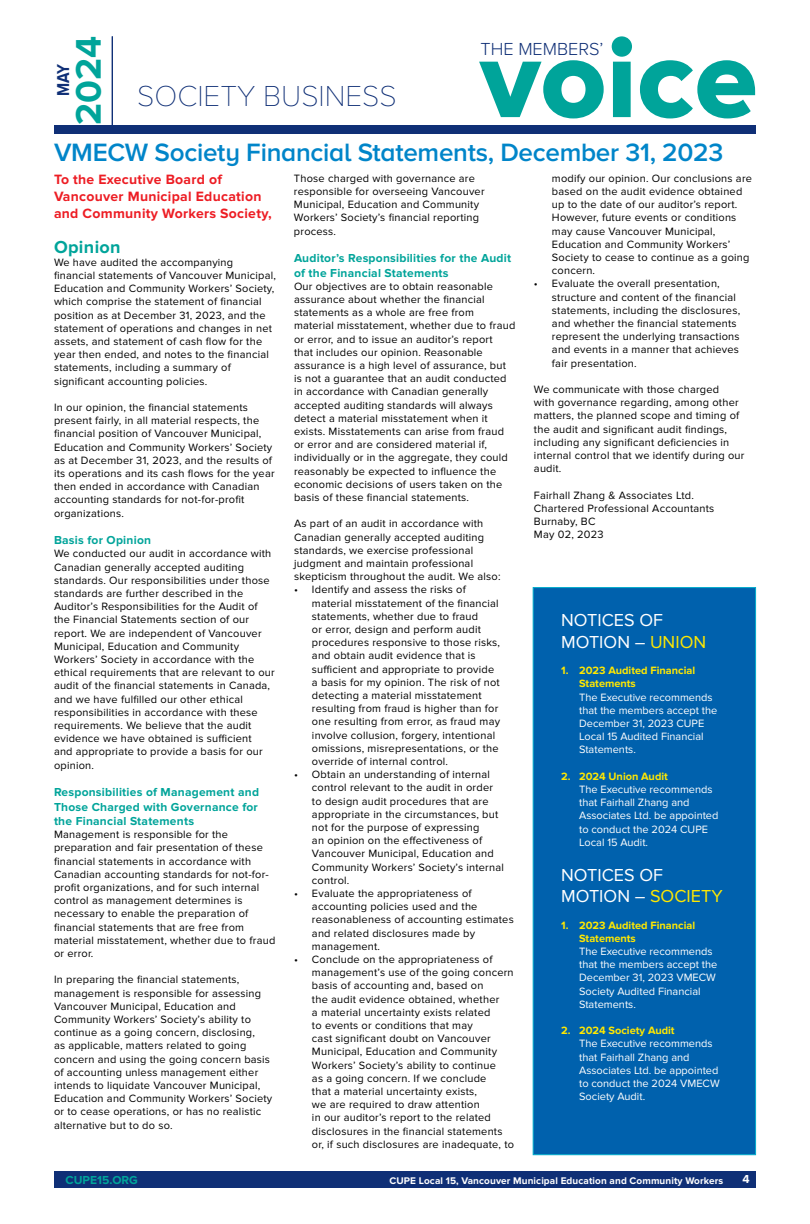
<style>
.page{position:relative;width:810px;height:1224px;background:#fff}
.page>*{position:absolute;margin:0;border:0;box-sizing:border-box;transform-origin:0 0}
.t1{font:114.8px "Proxima Nova A Extrabld";color:#00a49a}
.t2{font:700 36.9px "Proxima Nova A";color:#00a49a}
.t3{font:100 30px "Proxima Nova A";color:#0f2f76}
.t4{font:600 26px "Proxima Nova A";letter-spacing:-.01em;color:#0085c9}
.t5{font:300 18.1px "Proxima Nova A";color:#0f2f76}
.t6{font:18px/21.6px "Proxima Nova";color:#fff}
.t7{font:700 18px "Proxima Nova A";letter-spacing:.02em;color:#00a49a}
.t8{font:700 17.8px "Proxima Nova A";color:#0f2f76;scale:.86 1}
.t9{font:700 14px/16.8px "Proxima Nova";letter-spacing:.02em;color:#ed1d24}
.t10{font:700 12px/14.4px "Proxima Nova";letter-spacing:.02em;color:#00a49a;text-align:justify}
.t11{font:700 12px "Proxima Nova";color:#00a49a}
.t12{font:700 12px "Proxima Nova A";color:#fff}
.t13{font:11px/13.2px "Proxima Nova";letter-spacing:.02em;color:#000}
.t14{font:11px/13.2px "Proxima Nova";color:#fff}
.t15{font:700 11px/13.2px "Proxima Nova";color:#ffe800}
.t16{font:700 10px "Proxima Nova";letter-spacing:.01em;color:#fff}
.s1{color:#ffe800}
</style>
<div class="page">
<div style="left:54px;top:1171px;width:702px;height:17px;background:#0f2f76"></div>
<div style="left:54px;top:126px;width:702px;height:8px;background:#0f2f76"></div>
<hr style="left:112px;top:37px;width:1px;height:92px;background:#0f2f76">
<div style="left:533px;top:587px;width:223px;height:568px;background:#0061ad;border:1px solid #00accb"></div>
<h2 class="t2" style="left:68px;top:125px;width:91px;rotate:-90deg">2024</h2>
<h3 class="t8" style="left:53px;top:96px;width:39px;rotate:-90deg">MAY</h3>
<h3 class="t3" style="left:137px;top:80px;width:261px">SOCIETY BUSINESS</h3>
<h1 class="t1" style="left:480px;top:13px;width:279px">voice</h1>
<h3 class="t5" style="left:481px;top:39px;width:124px">THE MEMBERS’</h3>
<h3 class="t4" style="left:54px;top:138px;width:671px">VMECW Society Financial Statements, December 31, 2023</h3>
<p class="t9" style="left:54px;top:171px;width:219px">To the Executive Board of<br>Vancouver Municipal Education and Community Workers Society,</p>
<h3 class="t7" style="left:54px;top:236px;width:68px">Opinion</h3>
<p class="t13" style="left:54px;top:256px;width:223px">We have audited the accompanying financial statements of Vancouver Municipal, Education and Community Workers’ Society, which comprise the statement of financial position as at December 31, 2023, and the statement of operations and changes in net assets, and statement of cash flow for the year then ended, and notes to the financial statements, including a summary of significant accounting policies.</p>
<p class="t13" style="left:54px;top:401px;width:222px">In our opinion, the financial statements present fairly, in all material respects, the financial position of Vancouver Municipal, Education and Community Workers’ Society as at December 31, 2023, and the results of its operations and its cash flows for the year then ended in accordance with Canadian accounting standards for not-for-profit organizations.</p>
<p class="t10" style="left:54px;top:533px;width:99px">Basis for Opinion</p>
<p class="t13" style="left:54px;top:547px;width:222px">We conducted our audit in accordance with Canadian generally accepted auditing standards. Our responsibilities under those standards are further described in the Auditor’s Responsibilities for the Audit of the Financial Statements section of our report. We are independent of Vancouver Municipal, Education and Community Workers’ Society in accordance with the ethical requirements that are relevant to our audit of the financial statements in Canada, and we have fulfilled our other ethical responsibilities in accordance with these requirements. We believe that the audit evidence we have obtained is sufficient<br>and appropriate to provide a basis for our opinion.</p>
<p class="t10" style="left:54px;top:785px;width:207px">Responsibilities of Management and Those Charged with Governance for the Financial Statements</p>
<p class="t13" style="left:54px;top:828px;width:223px">Management is responsible for the preparation and fair presentation of these financial statements in accordance with Canadian accounting standards for not-for&shy;profit organizations, and for such internal control as management determines is necessary to enable the preparation of financial statements that are free from material misstatement, whether due to fraud or error.</p>
<p class="t13" style="left:54px;top:973px;width:220px">In preparing the financial statements, management is responsible for assessing Vancouver Municipal, Education and Community Workers’ Society’s ability to continue as a going concern, disclosing,<br>as applicable, matters related to going concern and using the going concern basis of accounting unless management either intends to liquidate Vancouver Municipal, Education and Community Workers’ Society or to cease operations, or has no realistic alternative but to do so.</p>
<p class="t13" style="left:294px;top:172px;width:192px">Those charged with governance are responsible for overseeing Vancouver<br>Municipal, Education and Community<br>Workers’ Society’s financial reporting process.</p>
<p class="t10" style="left:294px;top:251px;width:219px">Auditor’s Responsibilities for the Audit of the Financial Statements</p>
<p class="t13" style="left:294px;top:280px;width:223px">Our objectives are to obtain reasonable assurance about whether the financial statements as a whole are free from material misstatement, whether due to fraud or error, and to issue an auditor’s report<br>that includes our opinion. Reasonable assurance is a high level of assurance, but is not a guarantee that an audit conducted in accordance with Canadian generally accepted auditing standards will always detect a material misstatement when it exists. Misstatements can arise from fraud or error and are considered material if, individually or in the aggregate, they could reasonably be expected to influence the economic decisions of users taken on the basis of these financial statements.</p>
<p class="t13" style="left:294px;top:517px;width:208px">As part of an audit in accordance with Canadian generally accepted auditing standards, we exercise professional judgment and maintain professional skepticism throughout the audit. We also:</p>
<p class="t13" style="left:312px;top:583px;width:190px;text-indent:-18px">• Identify and assess the risks of material misstatement of the financial statements, whether due to fraud<br>or error, design and perform audit procedures responsive to those risks, and obtain audit evidence that is sufficient and appropriate to provide a basis for my opinion. The risk of not detecting a material misstatement resulting from fraud is higher than for one resulting from error, as fraud may involve collusion, forgery, intentional omissions, misrepresentations, or the override of internal control.</p>
<p class="t13" style="left:312px;top:768px;width:193px;text-indent:-18px">• Obtain an understanding of internal control relevant to the audit in order to design audit procedures that are appropriate in the circumstances, but not for the purpose of expressing<br>an opinion on the effectiveness of Vancouver Municipal, Education and Community Workers’ Society’s internal control.</p>
<p class="t13" style="left:312px;top:887px;width:203px;text-indent:-18px">• Evaluate the appropriateness of accounting policies used and the reasonableness of accounting estimates and related disclosures made by management.</p>
<p class="t13" style="left:312px;top:953px;width:204px;text-indent:-18px">• Conclude on the appropriateness of management’s use of the going concern basis of accounting and, based on<br>the audit evidence obtained, whether<br>a material uncertainty exists related<br>to events or conditions that may<br>cast significant doubt on Vancouver Municipal, Education and Community Workers’ Society’s ability to continue<br>as a going concern. If we conclude<br>that a material uncertainty exists,<br>we are required to draw attention<br>in our auditor’s report to the related disclosures in the financial statements or, if such disclosures are inadequate, to</p>
<p class="t13" style="left:552px;top:172px;width:202px">modify our opinion. Our conclusions are based on the audit evidence obtained up to the date of our auditor’s report.<br>However, future events or conditions may cause Vancouver Municipal, Education and Community Workers’ Society to cease to continue as a going concern.</p>
<p class="t13" style="left:552px;top:277px;width:190px;text-indent:-18px">• Evaluate the overall presentation, structure and content of the financial statements, including the disclosures, and whether the financial statements represent the underlying transactions and events in a manner that achieves fair presentation.</p>
<p class="t13" style="left:534px;top:383px;width:212px">We communicate with those charged<br>with governance regarding, among other matters, the planned scope and timing of the audit and significant audit findings, including any significant deficiencies in internal control that we identify during our audit.</p>
<p class="t13" style="left:534px;top:489px;width:182px">Fairhall Zhang &amp; Associates Ltd.<br>Chartered Professional Accountants<br>Burnaby, BC<br>May 02, 2023</p>
<h3 class="t6" style="left:561px;top:610px;width:147px">NOTICES OF<br>MOTION – <span class="s1">UNION</span></h3>
<p class="t15" style="left:579px;top:664px;width:118px;text-indent:-18px">1. 2023 Audited Financial<br>Statements</p>
<p class="t14" style="left:579px;top:691px;width:140px">The Executive recommends that the members accept the<br>December 31, 2023 CUPE<br>Local 15 Audited Financial<br>Statements.</p>
<p class="t15" style="left:561px;top:770px;width:108px">2. 2024 Union Audit</p>
<p class="t14" style="left:579px;top:783px;width:141px">The Executive recommends that Fairhall Zhang and<br>Associates Ltd. be appointed to conduct the 2024 CUPE<br>Local 15 Audit.</p>
<h3 class="t6" style="left:561px;top:864px;width:163px">NOTICES OF<br>MOTION – <span class="s1">SOCIETY</span></h3>
<p class="t15" style="left:579px;top:919px;width:118px;text-indent:-18px">1. 2023 Audited Financial<br>Statements</p>
<p class="t14" style="left:579px;top:945px;width:140px">The Executive recommends that the members accept the<br>December 31, 2023 VMECW<br>Society Audited Financial<br>Statements.</p>
<p class="t15" style="left:561px;top:1024px;width:115px">2. 2024 Society Audit</p>
<p class="t14" style="left:579px;top:1037px;width:142px">The Executive recommends that Fairhall Zhang and<br>Associates Ltd. be appointed to conduct the 2024 VMECW<br>Society Audit.</p>
<p class="t11" style="left:66px;top:1173px;width:74px">CUPE15.ORG</p>
<p class="t16" style="left:390px;top:1175px;width:335px">CUPE Local 15, Vancouver Municipal Education and Community Workers</p>
<p class="t12" style="left:742px;top:1172px;width:9px">4</p>
</div>
